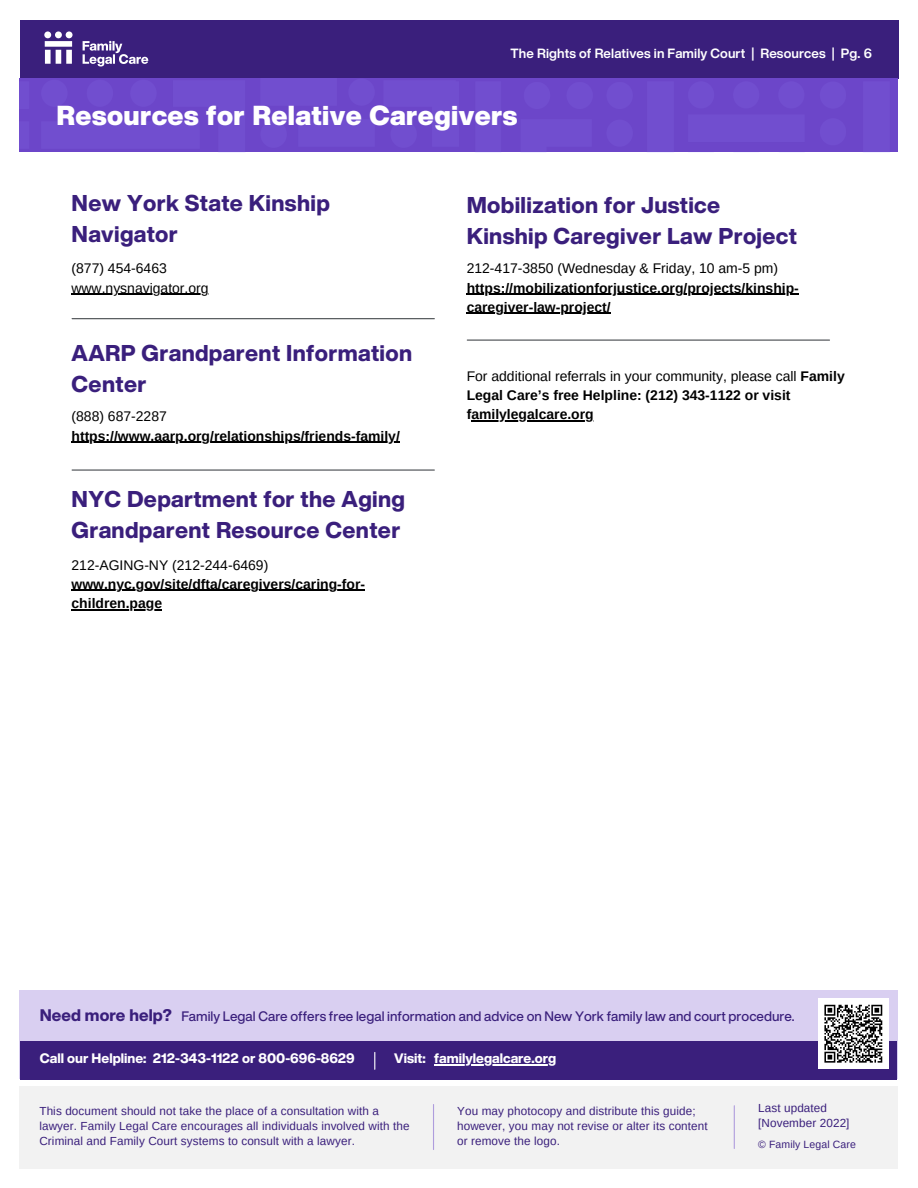
<style>
.page{position:relative;width:918px;height:1188px;background:#fff}
.page>*{position:absolute;margin:0;border:0;box-sizing:border-box;transform-origin:0 0}
.t1{font:900 27px "Helvetica Now Display";letter-spacing:.015em;color:#fff}
.t2{font:800 22.5px/31.5px "Helvetica Now Display";letter-spacing:.015em;color:#3a1f7c}
.t3{font:700 13.95px/19.2px "Arimo";color:#000}
.t4{font:13.95px/19.2px "Arimo";color:#000}
.t5{font:500 13.5px "Helvetica Now Display";color:#3a1f7c}
.t6{font:800 13.5px "Helvetica Now Display";color:#fff}
.t7{font:700 13.2px "Helvetica Now Display";letter-spacing:.01em;color:#fff}
.t8{font:11.7px/14.5px "Arimo";letter-spacing:.01em;color:#3a1f7c}
.t9{font:10.5px "Arimo";letter-spacing:.01em;color:#3a1f7c}
.s1{font-weight:400}
.s2{font-weight:800;font-size:16.5px}
</style>
<div class="page">
<div style="left:20px;top:20px;width:878px;height:58px;background:#3a1f7c"></div>
<svg style="left:44px;top:31px;width:104px;height:36px"></svg>
<div style="left:19px;top:79px;width:878px;height:73px;background:#714ecf"></div>
<div style="left:19px;top:1087px;width:879px;height:82px;background:#f2f2f2"></div>
<hr style="left:433px;top:1105px;width:1px;height:45px;background:#6c46c9">
<hr style="left:734px;top:1106px;width:1px;height:43px;background:#6c46c9">
<div style="left:19px;top:990px;width:879px;height:89px;background:#d9cff1"></div>
<div style="left:20px;top:1041px;width:876px;height:38px;background:#3a1f7c"></div>
<hr style="left:434px;top:1064px;width:122px;height:1px;background:#fff">
<svg style="left:374px;top:1052px;width:1px;height:17px"></svg>
<div style="left:818px;top:998px;width:71px;height:71px;background:#fff"></div>
<svg style="left:824px;top:1004px;width:59px;height:59px"></svg>
<hr style="left:72px;top:294px;width:137px;height:1px;background:#000">
<hr style="left:72px;top:469px;width:362px;height:2px;background:#464a4e">
<hr style="left:72px;top:442px;width:328px;height:1px;background:#000">
<hr style="left:72px;top:590px;width:293px;height:1px;background:#000">
<hr style="left:72px;top:609px;width:90px;height:1px;background:#000">
<hr style="left:467px;top:294px;width:332px;height:1px;background:#000">
<hr style="left:467px;top:313px;width:144px;height:1px;background:#000">
<hr style="left:471px;top:420px;width:123px;height:1px;background:#000">
<hr style="left:72px;top:318px;width:362px;height:1px;background:#464a4e">
<hr style="left:467px;top:340px;width:363px;height:1px;background:#464a4e">
<p class="t7" style="left:511px;top:43px;width:363px">The Rights of Relatives in Family Court | Resources | Pg. 6</p>
<h1 class="t1" style="left:57px;top:95px;width:462px">Resources for Relative Caregivers</h1>
<h2 class="t2" style="left:72px;top:186px;width:260px">New York State Kinship<br>Navigator</h2>
<p class="t4" style="left:72px;top:259px;width:139px">(877) 454-6463 www.nysnavigator.org</p>
<h2 class="t2" style="left:72px;top:337px;width:342px">AARP Grandparent Information<br>Center</h2>
<p class="t4" style="left:72px;top:407px;width:97px">(888) 687-2287</p>
<p class="t3" style="left:72px;top:426px;width:330px">https://www.aarp.org/relationships/friends-family/</p>
<h2 class="t2" style="left:72px;top:483px;width:335px">NYC Department for the Aging<br>Grandparent Resource Center</h2>
<p class="t4" style="left:72px;top:555px;width:198px">212-AGING-NY (212-244-6469)</p>
<p class="t3" style="left:72px;top:574px;width:295px">www.nyc.gov/site/dfta/caregivers/caring-for&shy;children.page</p>
<h2 class="t2" style="left:467px;top:189px;width:332px">Mobilization for Justice<br>Kinship Caregiver Law Project</h2>
<p class="t4" style="left:467px;top:259px;width:313px">212-417-3850 (Wednesday &amp; Friday, 10 am-5 pm)</p>
<p class="t3" style="left:467px;top:278px;width:334px">https://mobilizationforjustice.org/projects/kinship&shy;caregiver-law-project/</p>
<p class="t3" style="left:467px;top:366px;width:380px"><span class="s1">For additional referrals in your community, please call</span> Family<br>Legal Care’s free Helpline: (212) 343-1122 or visit familylegalcare.org</p>
<p class="t5" style="left:40px;top:1006px;width:756px"><span class="s2">Need more help?</span> Family Legal Care offers free legal information and advice on New York family law and court procedure.</p>
<p class="t6" style="left:394px;top:1048px;width:33px">Visit:</p>
<p class="t6" style="left:40px;top:1048px;width:317px">Call our Helpline: 212-343-1122 or 800-696-8629</p>
<p class="t6" style="left:434px;top:1048px;width:123px">familylegalcare.org</p>
<p class="t8" style="left:39px;top:1104px;width:372px">This document should not take the place of a consultation with a lawyer. Family Legal Care encourages all individuals involved with the<br>Criminal and Family Court systems to consult with a lawyer.</p>
<p class="t8" style="left:457px;top:1104px;width:252px">You may photocopy and distribute this guide; however, you may not revise or alter its content or remove the logo.</p>
<p class="t8" style="left:758px;top:1101px;width:93px">Last updated [November 2022]</p>
<p class="t9" style="left:758px;top:1138px;width:99px">© Family Legal Care</p>
</div>
